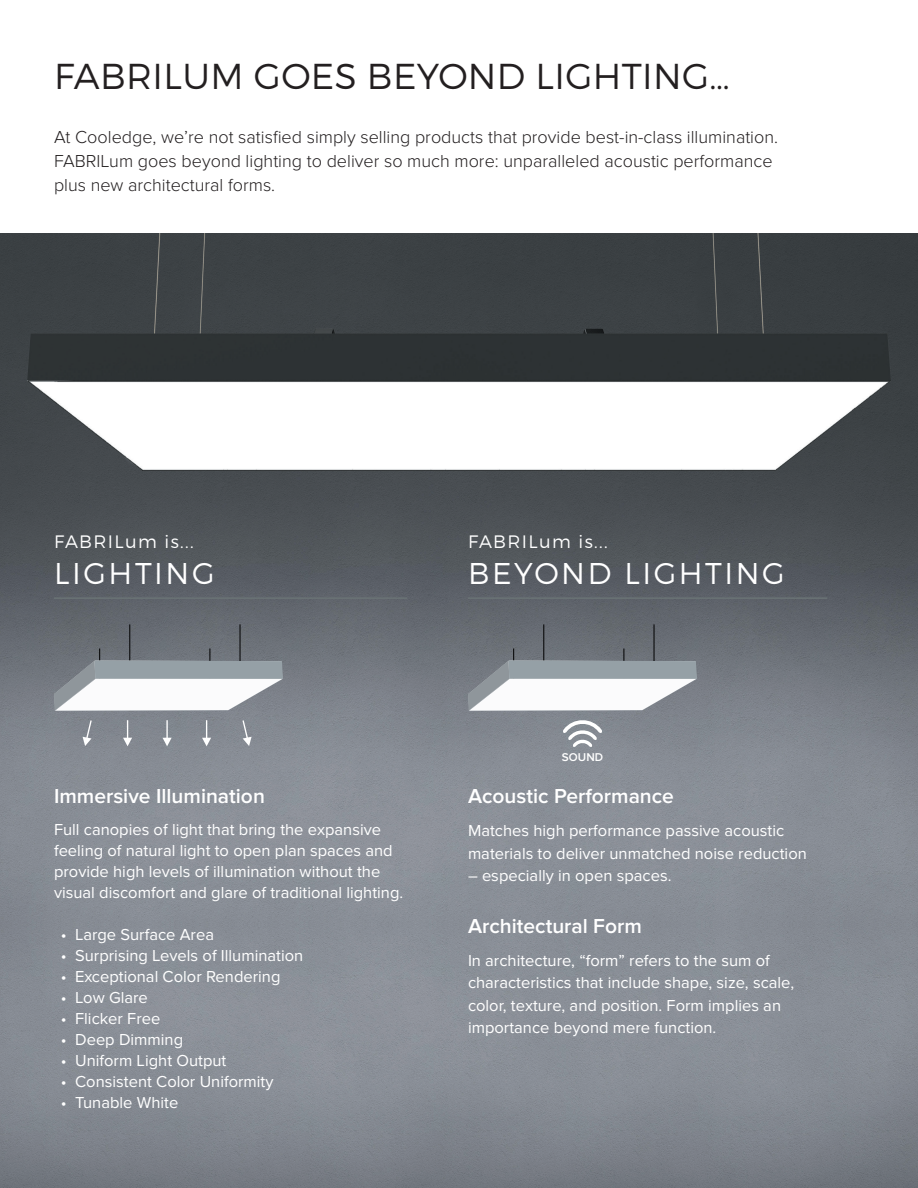
<style>
.page{position:relative;width:918px;height:1188px;background:#fff}
.page>*{position:absolute;margin:0;border:0;box-sizing:border-box;transform-origin:0 0}
.t1{font:300 36px "Montserrat";letter-spacing:.01em;color:#231f20}
.t2{font:300 30px "Montserrat";letter-spacing:.085em;color:#fff}
.t3{font:600 21px "Proxima Nova";color:#fff}
.t4{font:300 18px/24px "Proxima Nova";color:#231f20}
.t5{font:300 18px "Montserrat";letter-spacing:.075em;color:#fff}
.t6{font:16.5px/22.5px "Proxima Nova";color:#fff}
.t7{font:600 11.7px "Proxima Nova";color:#fff}
</style>
<div class="page">
<img style="left:0;top:233px;width:918px;height:955px">
<hr style="left:54px;top:597px;width:353px;height:2px;background:#6a7375">
<hr style="left:468px;top:597px;width:359px;height:2px;background:#6a7375">
<svg style="left:83px;top:719px;width:10px;height:27px"></svg>
<svg style="left:123px;top:720px;width:9px;height:26px"></svg>
<hr style="left:166px;top:720px;width:2px;height:20px;background:#fff">
<svg style="left:163px;top:738px;width:9px;height:8px"></svg>
<svg style="left:202px;top:720px;width:9px;height:26px"></svg>
<svg style="left:241px;top:719px;width:11px;height:27px"></svg>
<hr style="left:130px;top:624px;width:1px;height:49px;background:#000">
<hr style="left:99px;top:648px;width:1px;height:50px;background:#000">
<hr style="left:240px;top:624px;width:1px;height:49px;background:#000">
<hr style="left:210px;top:648px;width:1px;height:50px;background:#000">
<svg style="left:54px;top:661px;width:229px;height:50px"></svg>
<svg style="left:563px;top:717px;width:39px;height:30px"></svg>
<hr style="left:544px;top:624px;width:1px;height:49px;background:#000">
<hr style="left:513px;top:648px;width:1px;height:50px;background:#000">
<hr style="left:654px;top:624px;width:1px;height:49px;background:#000">
<hr style="left:624px;top:648px;width:1px;height:50px;background:#000">
<svg style="left:468px;top:661px;width:229px;height:50px"></svg>
<h1 class="t1" style="left:54px;top:54px;width:677px">FABRILUM GOES BEYOND LIGHTING…</h1>
<p class="t4" style="left:54px;top:125px;width:726px">At Cooledge, we’re not satisfied simply selling products that provide best-in-class illumination.<br>FABRILum goes beyond lighting to deliver so much more: unparalleled acoustic performance plus new architectural forms.</p>
<p class="t5" style="left:54px;top:531px;width:141px">FABRILum is...</p>
<h2 class="t2" style="left:54px;top:555px;width:162px">LIGHTING</h2>
<p class="t5" style="left:468px;top:531px;width:141px">FABRILum is...</p>
<h2 class="t2" style="left:468px;top:555px;width:318px">BEYOND LIGHTING</h2>
<p class="t3" style="left:54px;top:784px;width:212px">Immersive Illumination</p>
<p class="t6" style="left:54px;top:819px;width:351px;line-height:21px">Full canopies of light that bring the expansive feeling of natural light to open plan spaces and provide high levels of illumination without the visual discomfort and glare of traditional lighting.</p>
<p class="t6" style="left:61px;top:924px;width:155px">• Large Surface Area</p>
<p class="t6" style="left:61px;top:945px;width:244px">• Surprising Levels of Illumination</p>
<p class="t6" style="left:61px;top:966px;width:221px">• Exceptional Color Rendering</p>
<p class="t6" style="left:61px;top:987px;width:89px">• Low Glare</p>
<p class="t6" style="left:61px;top:1008px;width:101px">• Flicker Free</p>
<p class="t6" style="left:61px;top:1029px;width:124px">• Deep Dimming</p>
<p class="t6" style="left:61px;top:1050px;width:167px">• Uniform Light Output</p>
<p class="t6" style="left:61px;top:1071px;width:214px">• Consistent Color Uniformity</p>
<p class="t6" style="left:61px;top:1092px;width:119px">• Tunable White</p>
<p class="t7" style="left:562px;top:750px;width:43px">SOUND</p>
<p class="t3" style="left:468px;top:784px;width:208px">Acoustic Performance</p>
<p class="t6" style="left:468px;top:820px;width:340px">Matches high performance passive acoustic materials to deliver unmatched noise reduction</p>
<p class="t6" style="left:468px;top:865px;width:205px">– especially in open spaces.</p>
<p class="t3" style="left:468px;top:913px;width:175px">Architectural Form</p>
<p class="t6" style="left:468px;top:950px;width:328px">In architecture, “form” refers to the sum of characteristics that include shape, size, scale, color, texture, and position. Form implies an importance beyond mere function.</p>
</div>
